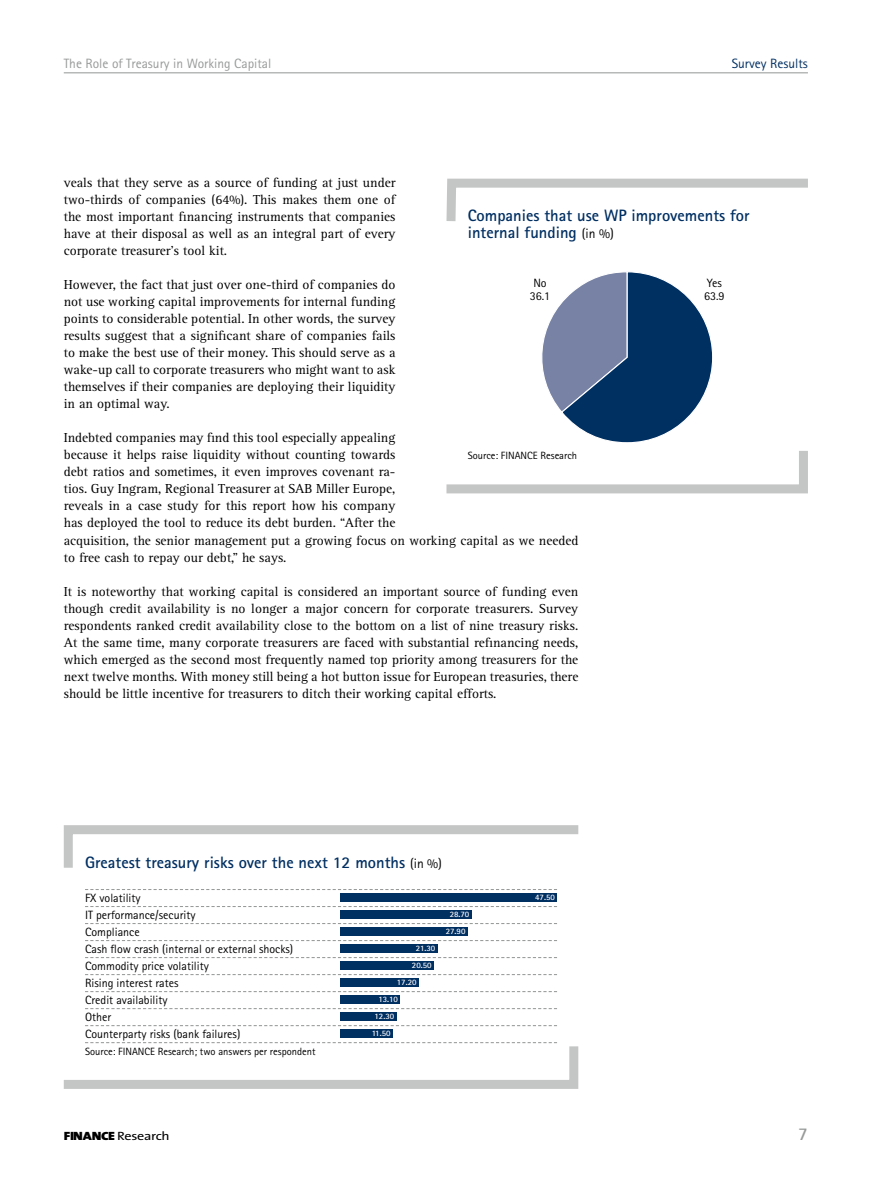
<style>
.page{position:relative;width:893px;height:1191px;background:#fff}
.page>*{position:absolute;margin:0;border:0;box-sizing:border-box;transform-origin:0 0}
.t1{font:700 18px "Agfa Rotis Sans Serif";color:#989999}
.t2{font:700 16.5px/17px "Agfa Rotis Sans Serif";color:#002f62}
.t3{font:13.5px/17px "Rotis Serif";color:#000;text-align:justify}
.t4{font:13.5px "Agfa Rotis Sans Serif";color:#989999}
.t5{font:13.5px "Agfa Rotis Sans Serif";color:#002f62}
.t6{font:12px/17px "Agfa Rotis Sans Serif";color:#000}
.t7{font:12px "The Sans";letter-spacing:-.02em;color:#000;scale:1.18 1}
.t8{font:10.5px "Agfa Rotis Sans Serif";color:#000}
.t9{font:700 8.25px "Agfa Rotis Sans Serif";color:#fff}
.s1{font-weight:400;font-size:13.5px;color:#000}
.s2{font-weight:900}
</style>
<div class="page">
<svg style="left:446px;top:178px;width:362px;height:43px"></svg>
<svg style="left:446px;top:271px;width:362px;height:223px"></svg>
<svg style="left:85px;top:889px;width:472px;height:1px"></svg>
<svg style="left:85px;top:906px;width:472px;height:1px"></svg>
<svg style="left:85px;top:923px;width:472px;height:1px"></svg>
<svg style="left:85px;top:940px;width:472px;height:1px"></svg>
<svg style="left:85px;top:957px;width:472px;height:1px"></svg>
<svg style="left:85px;top:974px;width:472px;height:1px"></svg>
<svg style="left:85px;top:991px;width:472px;height:1px"></svg>
<svg style="left:85px;top:1008px;width:472px;height:1px"></svg>
<svg style="left:85px;top:1025px;width:472px;height:1px"></svg>
<svg style="left:63px;top:825px;width:516px;height:43px"></svg>
<svg style="left:63px;top:1037px;width:516px;height:52px"></svg>
<div style="left:340px;top:995px;width:60px;height:8px;background:#002f62"></div>
<div style="left:340px;top:978px;width:79px;height:8px;background:#002f62"></div>
<div style="left:340px;top:1012px;width:56px;height:8px;background:#002f62"></div>
<div style="left:340px;top:961px;width:94px;height:8px;background:#002f62"></div>
<div style="left:340px;top:944px;width:97px;height:8px;background:#002f62"></div>
<div style="left:340px;top:1029px;width:53px;height:8px;background:#002f62"></div>
<div style="left:340px;top:927px;width:128px;height:8px;background:#002f62"></div>
<div style="left:340px;top:910px;width:131px;height:8px;background:#002f62"></div>
<div style="left:340px;top:893px;width:217px;height:8px;background:#002f62"></div>
<hr style="left:64px;top:72px;width:744px;height:1px;background:#989999">
<p class="t4" style="left:64px;top:56px;width:209px">The Role of Treasury in Working Capital</p>
<p class="t5" style="left:732px;top:56px;width:78px">Survey Results</p>
<p class="t3" style="left:64px;top:175px;width:333px">veals that they serve as a source of funding at just under two-thirds of companies (64%). This makes them one of the most important financing instruments that companies have at their disposal as well as an integral part of every corporate treasurer’s tool kit.</p>
<p class="t3" style="left:64px;top:277px;width:333px">However, the fact that just over one-third of companies do not use working capital improvements for internal funding points to considerable potential. In other words, the survey results suggest that a significant share of companies fails to make the best use of their money. This should serve as a wake-up call to corporate treasurers who might want to ask themselves if their companies are deploying their liquidity in an optimal way.</p>
<p class="t3" style="left:64px;top:430px;width:516px;text-align:left">Indebted companies may find this tool especially appealing<br>because it helps raise liquidity without counting towards<br>debt ratios and sometimes, it even improves covenant ra-<br>tios. Guy Ingram, Regional Treasurer at SAB Miller Europe,<br>reveals in a case study for this report how his company<br>has deployed the tool to reduce its debt burden. “After the<br>acquisition, the senior management put a growing focus on working capital as we needed to free cash to repay our debt,” he says.</p>
<p class="t3" style="left:64px;top:583px;width:516px">It is noteworthy that working capital is considered an important source of funding even though credit availability is no longer a major concern for corporate treasurers. Survey respondents ranked credit availability close to the bottom on a list of nine treasury risks.<br>At the same time, many corporate treasurers are faced with substantial refinancing needs, which emerged as the second most frequently named top priority among treasurers for the next twelve months. With money still being a hot button issue for European treasuries, there should be little incentive for treasurers to ditch their working capital efforts.</p>
<p class="t2" style="left:468px;top:207px;width:283px">Companies that use WP improvements for internal funding <span class="s1">(in %)</span></p>
<p class="t6" style="left:530px;top:277px;width:22px;line-height:12.8px">No<br>36.1</p>
<p class="t6" style="left:704px;top:277px;width:22px;line-height:12.8px">Yes<br>63.9</p>
<p class="t8" style="left:468px;top:449px;width:111px">Source: FINANCE Research</p>
<p class="t2" style="left:85px;top:853px;width:359px">Greatest treasury risks over the next 12 months <span class="s1">(in %)</span></p>
<p class="t6" style="left:85px;top:889px;width:210px">FX volatility<br>IT performance/security<br>Compliance<br>Cash flow crash (internal or external shocks)<br>Commodity price volatility<br>Rising interest rates<br>Credit availability<br>Other<br>Counterparty risks (bank failures)</p>
<p class="t8" style="left:85px;top:1045px;width:232px">Source: FINANCE Research; two answers per respondent</p>
<p class="t9" style="left:450px;top:909px;width:21px">28.70</p>
<p class="t9" style="left:446px;top:926px;width:21px">27.90</p>
<p class="t9" style="left:416px;top:943px;width:21px">21.30</p>
<p class="t9" style="left:412px;top:960px;width:21px">20.50</p>
<p class="t9" style="left:397px;top:977px;width:21px">17.20</p>
<p class="t9" style="left:378px;top:994px;width:21px">13.10</p>
<p class="t9" style="left:374px;top:1011px;width:21px">12.30</p>
<p class="t9" style="left:372px;top:1028px;width:20px">11.50</p>
<p class="t9" style="left:535px;top:892px;width:21px">47.50</p>
<p class="t7" style="left:64px;top:1125px;width:91px"><span class="s2">FINANCE</span> Research</p>
<h1 class="t1" style="left:798px;top:1122px;width:11px">7</h1>
</div>
